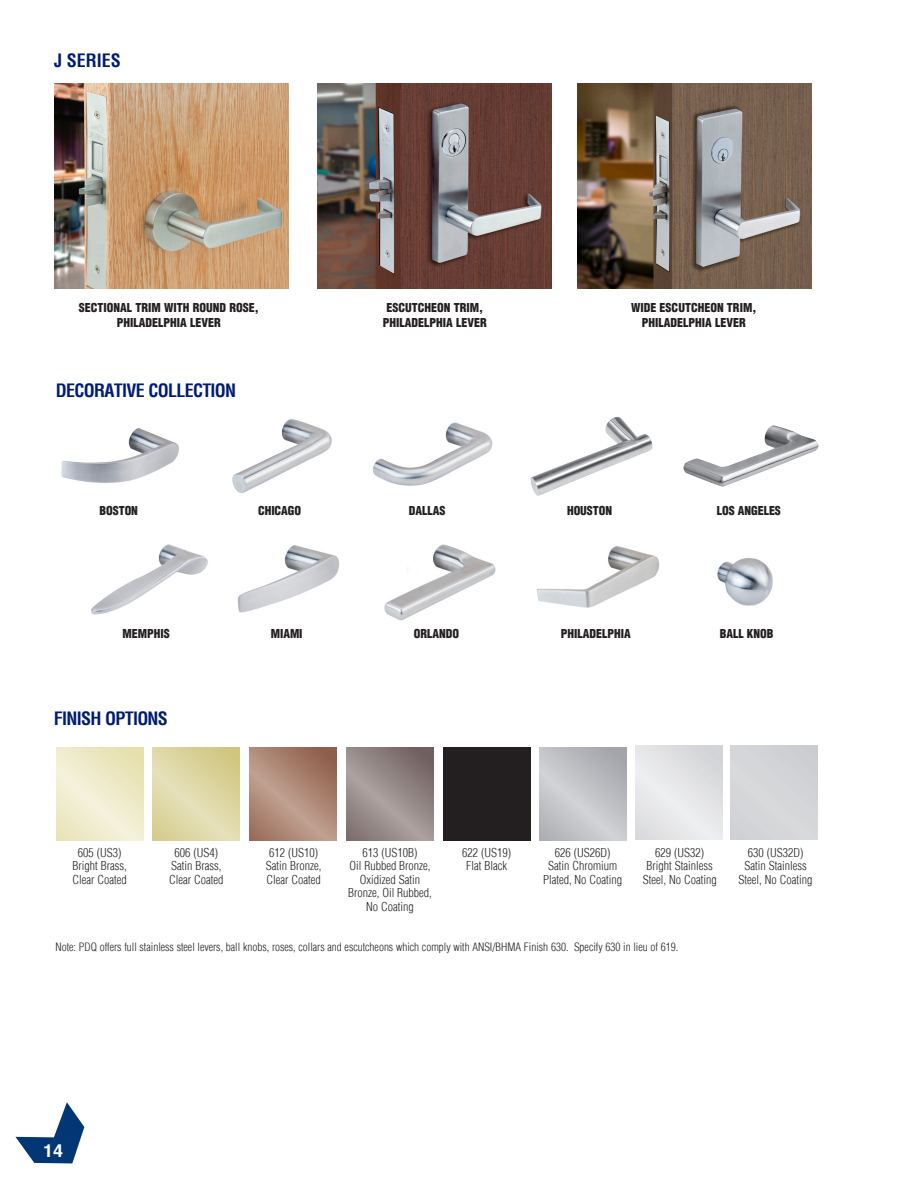
<style>
.page{position:relative;width:918px;height:1188px;background:#fff}
.page>*{position:absolute;margin:0;border:0;box-sizing:border-box;transform-origin:0 0}
.Page_Head_3{font:700 condensed 18px "Helvetica LT";letter-spacing:-.04em;color:#001c70}
.Specifications{font:700 condensed 18px "Helvetica LT";color:#001c70}
.t1{font:700 18px "Helvetica";color:#fff}
.t2{font:300 condensed 12px/13.5px "Helvetica LT";color:#231f20;text-align:center}
.t3{font:900 condensed 12px "Helvetica LT";color:#231f20}
.t4{font:300 condensed 11.25px "Helvetica LT";color:#231f20}
</style>
<div class="page">
<svg style="left:15px;top:1102px;width:69px;height:61px"></svg>
<img style="left:61px;top:428px;width:118px;height:55px">
<img style="left:232px;top:419px;width:100px;height:74px">
<img style="left:373px;top:422px;width:120px;height:64px">
<img style="left:530px;top:417px;width:123px;height:79px">
<img style="left:683px;top:425px;width:136px;height:62px">
<img style="left:91px;top:544px;width:117px;height:71px">
<img style="left:384px;top:544px;width:112px;height:77px">
<img style="left:537px;top:546px;width:122px;height:62px">
<img style="left:237px;top:545px;width:102px;height:68px">
<img style="left:717px;top:558px;width:56px;height:48px">
<div style="left:635px;top:746px;width:87px;height:93px;background:linear-gradient(to right,#e9e9eb,#e0e1e3)"></div>
<div style="left:731px;top:746px;width:87px;height:93px;background:#d4d6d8"></div>
<svg style="left:250px;top:747px;width:87px;height:94px;background:#ad8776"></svg>
<svg style="left:56px;top:747px;width:88px;height:94px;background:#eeeaca"></svg>
<svg style="left:153px;top:747px;width:87px;height:94px;background:#ddd6a4"></svg>
<svg style="left:347px;top:747px;width:87px;height:94px;background:#948887"></svg>
<div style="left:443px;top:747px;width:87px;height:94px;background:#231f20"></div>
<svg style="left:539px;top:747px;width:88px;height:94px;background:#bfc1c4"></svg>
<img style="left:54px;top:83px;width:234px;height:206px">
<img style="left:318px;top:83px;width:234px;height:206px">
<img style="left:577px;top:83px;width:234px;height:206px">
<p class="Specifications" style="left:54px;top:50px;width:68px">J SERIES</p>
<p class="t3" style="left:79px;top:300px;width:181px">SECTIONAL TRIM WITH ROUND ROSE,</p>
<p class="t3" style="left:117px;top:315px;width:106px">PHILADELPHIA LEVER</p>
<p class="Page_Head_3" style="left:56px;top:379px;width:182px">DECORATIVE COLLECTION</p>
<p class="t3" style="left:386px;top:300px;width:98px">ESCUTCHEON TRIM,</p>
<p class="t3" style="left:383px;top:315px;width:106px">PHILADELPHIA LEVER</p>
<p class="t3" style="left:631px;top:300px;width:127px">WIDE ESCUTCHEON TRIM,</p>
<p class="t3" style="left:642px;top:315px;width:106px">PHILADELPHIA LEVER</p>
<p class="t3" style="left:100px;top:503px;width:40px">BOSTON</p>
<p class="t3" style="left:258px;top:503px;width:45px">CHICAGO</p>
<p class="t3" style="left:409px;top:503px;width:38px">DALLAS</p>
<p class="t3" style="left:567px;top:503px;width:46px">HOUSTON</p>
<p class="t3" style="left:717px;top:503px;width:66px">LOS ANGELES</p>
<p class="t3" style="left:122px;top:626px;width:49px">MEMPHIS</p>
<p class="t3" style="left:271px;top:626px;width:33px">MIAMI</p>
<p class="t3" style="left:414px;top:626px;width:47px">ORLANDO</p>
<p class="t3" style="left:561px;top:626px;width:72px">PHILADELPHIA</p>
<p class="t3" style="left:720px;top:626px;width:55px">BALL KNOB</p>
<p class="Page_Head_3" style="left:54px;top:707px;width:116px">FINISH OPTIONS</p>
<p class="t2" style="left:78px;top:846px;width:45px">605 (US3)</p>
<p class="t2" style="left:73px;top:859px;width:56px;text-align:left">Bright Brass,<br>Clear Coated</p>
<p class="t2" style="left:169px;top:846px;width:56px">606 (US4)<br>Satin Brass,<br>Clear Coated</p>
<p class="t2" style="left:462px;top:846px;width:50px">622 (US19)<br>Flat Black</p>
<p class="t2" style="left:543px;top:846px;width:81px">626 (US26D)<br>Satin Chromium<br>Plated, No Coating</p>
<p class="t2" style="left:266px;top:846px;width:57px;text-align:left">612 (US10)<br>Satin Bronze,<br>Clear Coated</p>
<p class="t2" style="left:348px;top:846px;width:85px">613 (US10B)<br>Oil Rubbed Bronze,<br>Oxidized Satin<br>Bronze, Oil Rubbed,<br>No Coating</p>
<p class="t2" style="left:643px;top:846px;width:75px">629 (US32)<br>Bright Stainless<br>Steel, No Coating</p>
<p class="t2" style="left:739px;top:846px;width:75px">630 (US32D)<br>Satin Stainless<br>Steel, No Coating</p>
<p class="t4" style="left:56px;top:940px;width:624px">Note: PDQ offers full stainless steel levers, ball knobs, roses, collars and escutcheons which comply with ANSI/BHMA Finish 630. Specify 630 in lieu of 619.</p>
<h1 class="t1" style="left:43px;top:1136px;width:22px">14</h1>
</div>
